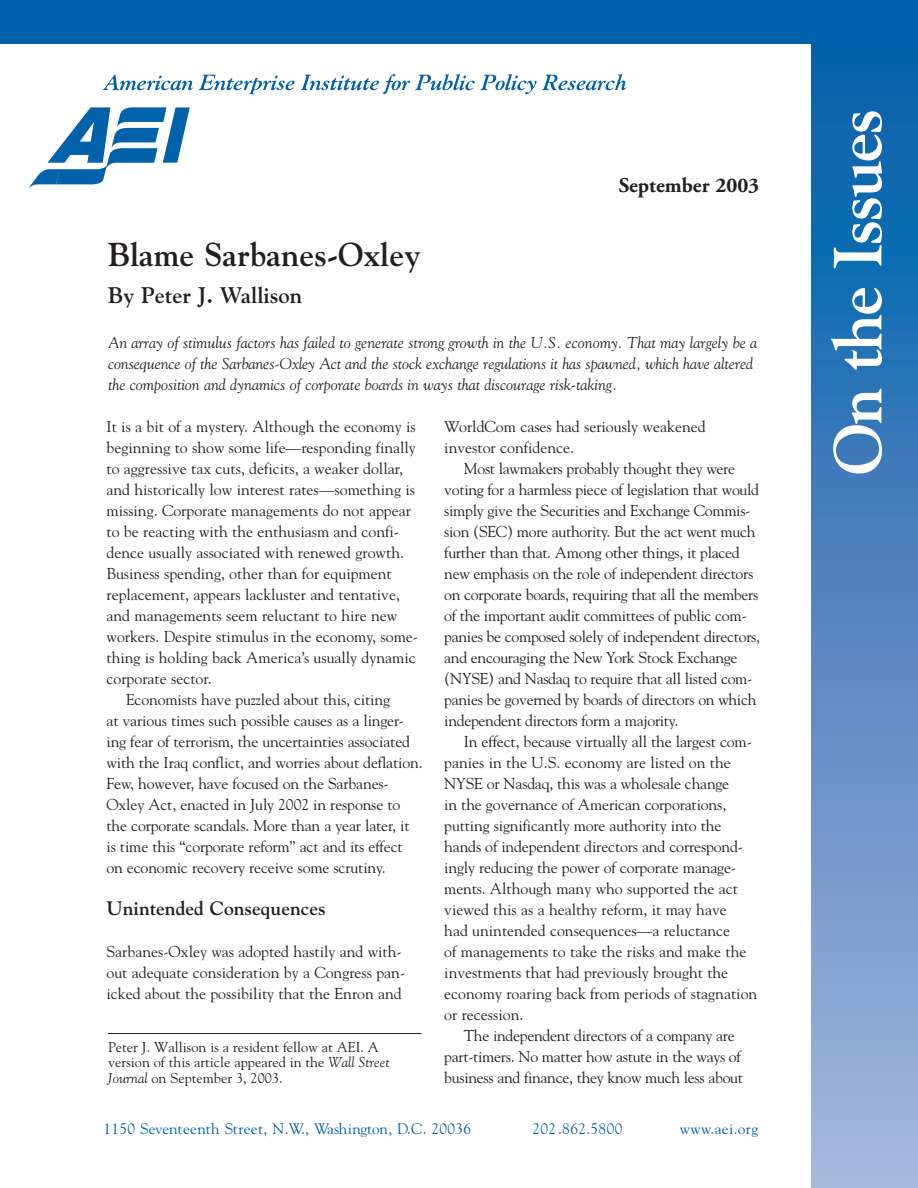
<style>
.page{position:relative;width:918px;height:1188px;background:#fff}
.page>*{position:absolute;margin:0;border:0;box-sizing:border-box;transform-origin:0 0}
.t1{font:700 67.5px "Goudy";letter-spacing:-.035em;color:#fff}
.t2{font:700 33px "Goudy";color:#231f20}
.t3{font:700 22.5px "Goudy";color:#231f20}
.t4{font:700 21px "Adobe Garamond";color:#231f20}
.t5{font:700 19.5px "Goudy";color:#231f20}
.t6{font:15.75px/21px "Goudy";letter-spacing:-.01em;color:#231f20}
.t7{font:italic 15.75px/21px "Goudy";color:#231f20}
.t8{font:15.3px "Goudy";letter-spacing:.025em;color:#0161aa}
.t9{font:14.25px/15.8px "Goudy";color:#231f20}
.s1{font-style:italic}
</style>
<div class="page">
<svg style="left:812px;top:44px;width:106px;height:1144px;background:#5287c1"></svg>
<div style="left:0;top:0;width:918px;height:44px;background:#0161aa"></div>
<svg style="left:28px;top:107px;width:162px;height:82px"></svg>
<svg style="left:103px;top:74px;width:90px;height:16px"></svg>
<svg style="left:199px;top:75px;width:96px;height:19px"></svg>
<svg style="left:301px;top:74px;width:325px;height:20px"></svg>
<hr style="left:108px;top:1033px;width:314px;height:1px;background:#231f20">
<h3 class="t4" style="left:619px;top:177px;width:142px">September 2003</h3>
<h2 class="t2" style="left:108px;top:242px;width:314px">Blame Sarbanes-Oxley</h2>
<h3 class="t3" style="left:108px;top:286px;width:196px">By Peter J. Wallison</h3>
<p class="t7" style="left:108px;top:333px;width:651px">An array of stimulus factors has failed to generate strong growth in the U.S. economy. That may largely be a consequence of the Sarbanes-Oxley Act and the stock exchange regulations it has spawned, which have altered the composition and dynamics of corporate boards in ways that discourage risk-taking.</p>
<p class="t6" style="left:444px;top:417px;width:263px">WorldCom cases had seriously weakened investor confidence.</p>
<p class="t6" style="left:444px;top:459px;width:317px;text-indent:20px">Most lawmakers probably thought they were voting for a harmless piece of legislation that would simply give the Securities and Exchange Commis&shy;sion (SEC) more authority. But the act went much further than that. Among other things, it placed new emphasis on the role of independent directors on corporate boards, requiring that all the members of the important audit committees of public com&shy;panies be composed solely of independent directors, and encouraging the New York Stock Exchange (NYSE) and Nasdaq to require that all listed com&shy;panies be governed by boards of directors on which independent directors form a majority.</p>
<p class="t6" style="left:444px;top:732px;width:315px;text-indent:20px">In effect, because virtually all the largest com&shy;panies in the U.S. economy are listed on the NYSE or Nasdaq, this was a wholesale change<br>in the governance of American corporations, putting significantly more authority into the hands of independent directors and correspond&shy;ingly reducing the power of corporate manage&shy;ments. Although many who supported the act viewed this as a healthy reform, it may have<br>had unintended consequences—a reluctance<br>of managements to take the risks and make the investments that had previously brought the economy roaring back from periods of stagnation or recession.</p>
<p class="t6" style="left:444px;top:1026px;width:300px;text-indent:20px">The independent directors of a company are part-timers. No matter how astute in the ways of business and finance, they know much less about</p>
<p class="t8" style="left:104px;top:1123px;width:369px">1150 Seventeenth Street, N.W., Washington, D.C. 20036</p>
<p class="t8" style="left:532px;top:1123px;width:91px">202.862.5800</p>
<p class="t8" style="left:680px;top:1123px;width:80px">www.aei.org</p>
<p class="t6" style="left:106px;top:417px;width:311px">It is a bit of a mystery. Although the economy is</p>
<p class="t6" style="left:106px;top:438px;width:311px">beginning to show some life—responding finally</p>
<p class="t6" style="left:106px;top:459px;width:298px">to aggressive tax cuts, deficits, a weaker dollar,</p>
<p class="t6" style="left:106px;top:480px;width:310px">and historically low interest rates—something is</p>
<p class="t6" style="left:106px;top:501px;width:306px">missing. Corporate managements do not appear</p>
<p class="t6" style="left:106px;top:522px;width:294px">to be reacting with the enthusiasm and confi-</p>
<p class="t6" style="left:106px;top:543px;width:299px">dence usually associated with renewed growth.</p>
<p class="t6" style="left:106px;top:564px;width:287px">Business spending, other than for equipment</p>
<p class="t6" style="left:106px;top:585px;width:295px">replacement, appears lackluster and tentative,</p>
<p class="t6" style="left:106px;top:606px;width:292px">and managements seem reluctant to hire new</p>
<p class="t6" style="left:106px;top:627px;width:313px">workers. Despite stimulus in the economy, some-</p>
<p class="t6" style="left:106px;top:648px;width:311px">thing is holding back America’s usually dynamic</p>
<p class="t6" style="left:106px;top:669px;width:107px">corporate sector.</p>
<p class="t6" style="left:126px;top:690px;width:266px">Economists have puzzled about this, citing</p>
<p class="t6" style="left:106px;top:711px;width:299px">at various times such possible causes as a linger-</p>
<p class="t6" style="left:106px;top:732px;width:305px">ing fear of terrorism, the uncertainties associated</p>
<p class="t6" style="left:106px;top:753px;width:318px">with the Iraq conflict, and worries about deflation.</p>
<p class="t6" style="left:106px;top:774px;width:284px">Few, however, have focused on the Sarbanes-</p>
<p class="t6" style="left:106px;top:795px;width:295px">Oxley Act, enacted in July 2002 in response to</p>
<p class="t6" style="left:106px;top:816px;width:305px">the corporate scandals. More than a year later, it</p>
<p class="t6" style="left:106px;top:837px;width:298px">is time this “corporate reform” act and its effect</p>
<p class="t6" style="left:106px;top:858px;width:281px">on economic recovery receive some scrutiny.</p>
<p class="t5" style="left:106px;top:900px;width:221px">Unintended Consequences</p>
<p class="t6" style="left:106px;top:942px;width:300px">Sarbanes-Oxley was adopted hastily and with&shy;out adequate consideration by a Congress pan&shy;icked about the possibility that the Enron and</p>
<p class="t9" style="left:108px;top:1040px;width:283px">Peter J. Wallison is a resident fellow at AEI. A version of this article appeared in the <span class="s1">Wall Street<br>Journal</span> on September 3, 2003.</p>
<h1 class="t1" style="left:831px;top:475px;width:368px;rotate:-90deg">On the Issues</h1>
</div>
